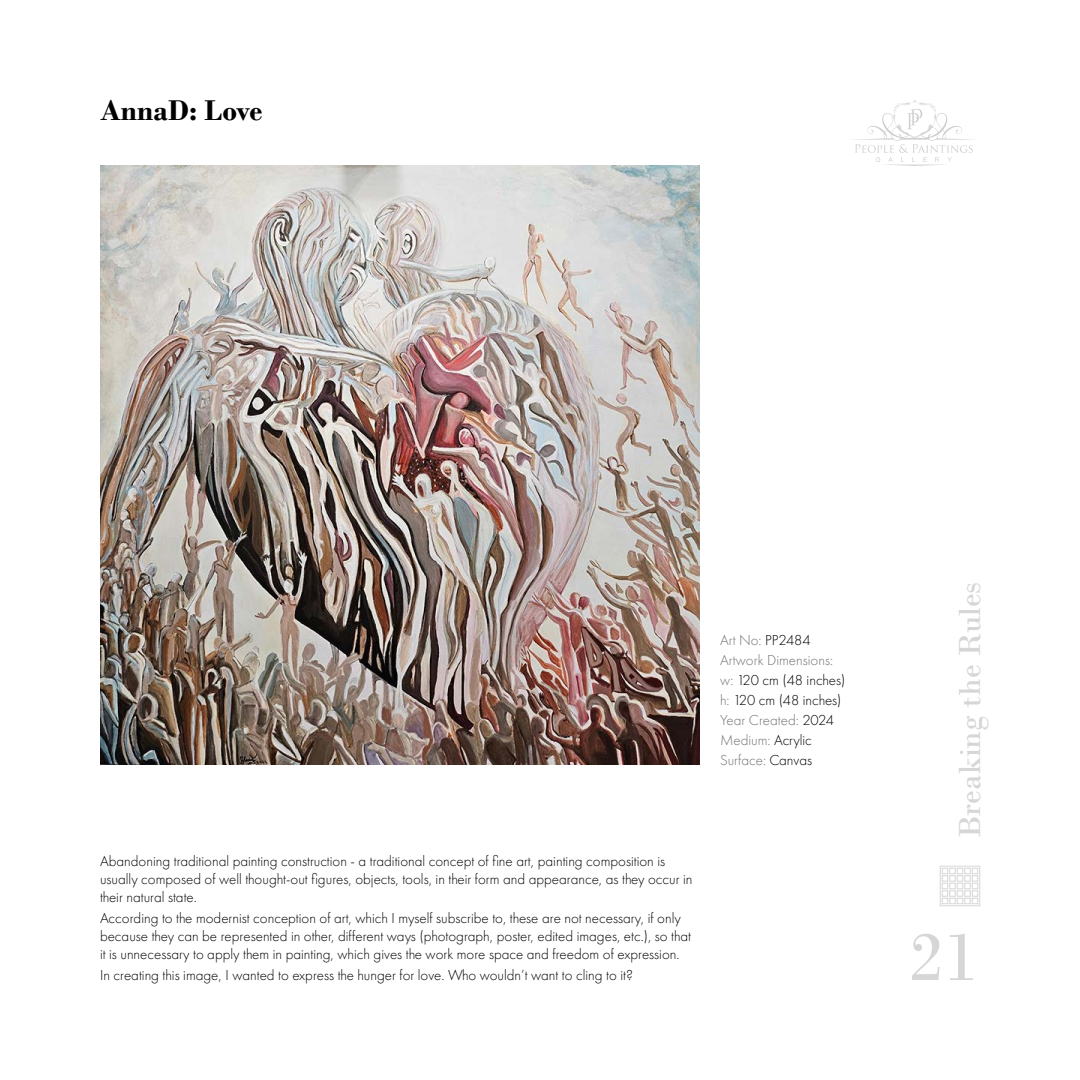
<style>
.page{position:relative;width:1080px;height:1080px;background:#fff}
.page>*{position:absolute;margin:0;border:0;box-sizing:border-box;transform-origin:0 0}
.t1{font:72px "Bodoni";color:#d6d6d6}
.t2{font:32px "Bodoni";color:#d6d6d6}
.t3{font:700 30px "Bodoni";color:#000}
.t4{font:300 15px/18px "Futura PT";color:#000}
.t5{font:300 15px/20px "Futura PT";color:#727272}
.s1{color:#000}
</style>
<div class="page">
<svg style="left:855px;top:100px;width:118px;height:66px"></svg>
<svg style="left:940px;top:866px;width:40px;height:40px"></svg>
<svg style="left:942px;top:868px;width:36px;height:36px"></svg>
<img style="left:100px;top:165px;width:600px;height:600px">
<h3 class="t3" style="left:100px;top:92px;width:164px">AnnaD: Love</h3>
<p class="t5" style="left:720px;top:630px;width:127px">Art No: <span class="s1">PP2484<br></span>Artwork Dimensions: w: <span class="s1">120 cm (48 inches) </span>h: <span class="s1">120 cm (48 inches)<br></span>Year Created: <span class="s1">2024<br></span>Medium: <span class="s1">Acrylic<br></span>Surface: <span class="s1">Canvas</span></p>
<p class="t4" style="left:100px;top:852px;width:594px">Abandoning traditional painting construction - a traditional concept of fine art, painting composition is usually composed of well thought-out figures, objects, tools, in their form and appearance, as they occur in their natural state.</p>
<p class="t4" style="left:100px;top:909px;width:593px">According to the modernist conception of art, which I myself subscribe to, these are not necessary, if only because they can be represented in other, different ways (photograph, poster, edited images, etc.), so that it is unnecessary to apply them in painting, which gives the work more space and freedom of expression.</p>
<p class="t4" style="left:100px;top:966px;width:535px">In creating this image, I wanted to express the hunger for love. Who wouldn’t want to cling to it?</p>
<h2 class="t2" style="left:951px;top:838px;width:258px;rotate:-90deg">Breaking the Rules</h2>
<h1 class="t1" style="left:908px;top:914px;width:72px">21</h1>
</div>
